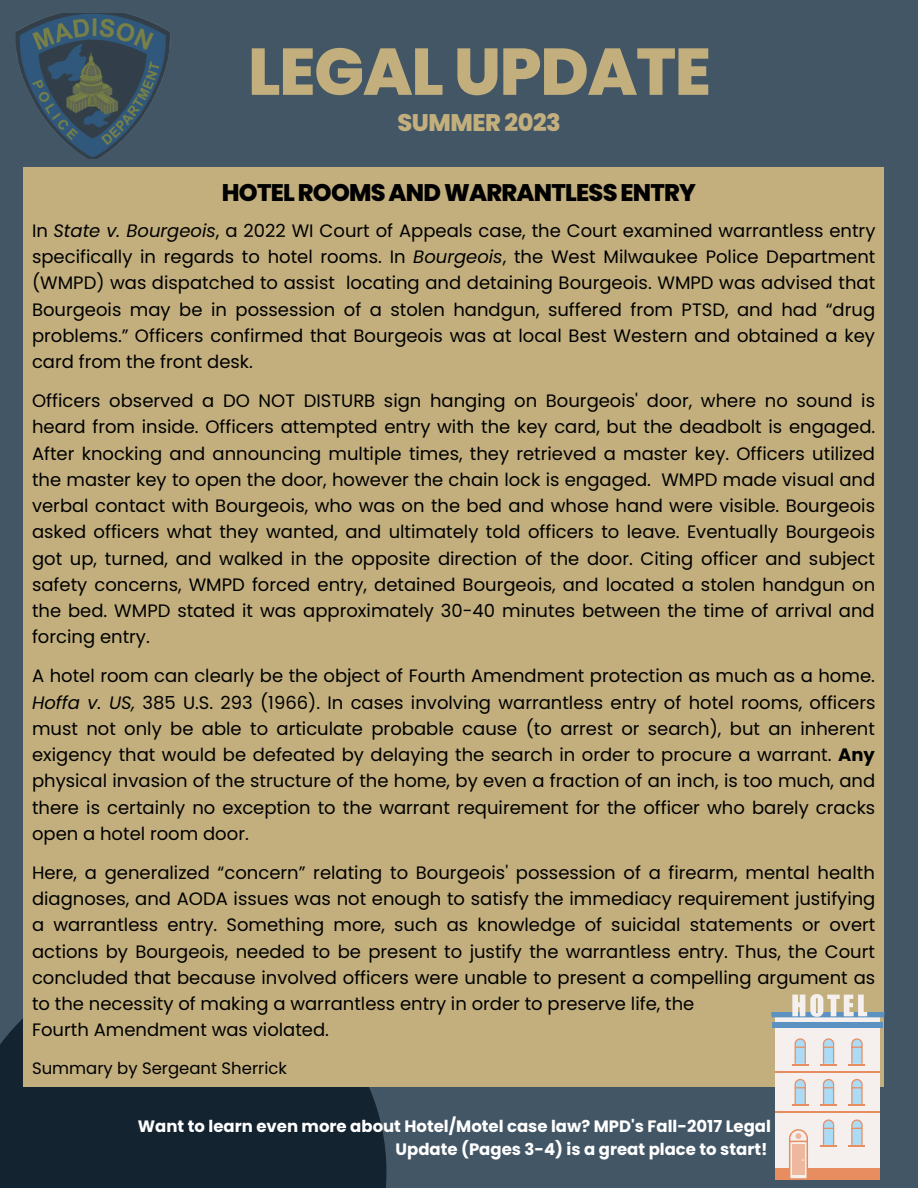
<style>
.page{position:relative;width:918px;height:1188px;background:#435666}
.page>*{position:absolute;margin:0;border:0;box-sizing:border-box;transform-origin:0 0}
.t1{font:800 66px "Poppins";letter-spacing:-.02em;color:#c2af7d}
.t2{font:800 24px "Poppins";letter-spacing:-.035em;color:#000}
.t3{font:800 24px "Poppins";letter-spacing:-.02em;color:#c2af7d}
.t4{font:18px/26.2px "Poppins";color:#000;text-align:justify}
.t5{font:700 16.5px/22.5px "Poppins";color:#fff;text-align:right}
.t6{font:16.5px "Poppins";color:#000}
.s1{font-style:italic}
.s2{font-weight:700}
</style>
<div class="page">
<div style="left:0;top:958px;width:386px;height:230px;background:#142330"></div>
<img style="left:15px;top:13px;width:155px;height:145px">
<div style="left:23px;top:168px;width:861px;height:919px;background:#c2af7d"></div>
<div style="left:775px;top:1017px;width:105px;height:163px;background:#f5f0ee"></div>
<div style="left:775px;top:1169px;width:105px;height:11px;background:#e88d5f"></div>
<div style="left:772px;top:1022px;width:111px;height:5px;background:#5b92c2"></div>
<hr style="left:775px;top:1071px;width:105px;height:1px;background:#e88d5f">
<hr style="left:775px;top:1112px;width:105px;height:1px;background:#e88d5f">
<svg style="left:771px;top:994px;width:114px;height:23px"></svg>
<svg style="left:789px;top:1038px;width:76px;height:141px"></svg>
<p class="t1" style="left:248px;top:26px;width:464px">LEGAL UPDATE</p>
<p class="t3" style="left:397px;top:106px;width:165px">SUMMER 2023</p>
<p class="t2" style="left:222px;top:176px;width:476px">HOTEL ROOMS AND WARRANTLESS ENTRY</p>
<p class="t4" style="left:32px;top:217px;width:845px">In <span class="s1">State v. Bourgeois</span>, a 2022 WI Court of Appeals case, the Court examined warrantless entry specifically in regards to hotel rooms. In <span class="s1">Bourgeois</span>, the West Milwaukee Police Department (WMPD) was dispatched to assist locating and detaining Bourgeois. WMPD was advised that Bourgeois may be in possession of a stolen handgun, suffered from PTSD, and had “drug problems.” Officers confirmed that Bourgeois was at local Best Western and obtained a key card from the front desk.</p>
<p class="t4" style="left:32px;top:388px;width:845px">Officers observed a DO NOT DISTURB sign hanging on Bourgeois' door, where no sound is heard from inside. Officers attempted entry with the key card, but the deadbolt is engaged.<br>After knocking and announcing multiple times, they retrieved a master key. Officers utilized the master key to open the door, however the chain lock is engaged. WMPD made visual and verbal contact with Bourgeois, who was on the bed and whose hand were visible. Bourgeois asked officers what they wanted, and ultimately told officers to leave. Eventually Bourgeois got up, turned, and walked in the opposite direction of the door. Citing officer and subject safety concerns, WMPD forced entry, detained Bourgeois, and located a stolen handgun on the bed. WMPD stated it was approximately 30-40 minutes between the time of arrival and forcing entry.</p>
<p class="t4" style="left:32px;top:663px;width:845px">A hotel room can clearly be the object of Fourth Amendment protection as much as a home.<br><span class="s1">Hoffa v. US,</span> 385 U.S. 293 (1966). In cases involving warrantless entry of hotel rooms, officers must not only be able to articulate probable cause (to arrest or search), but an inherent exigency that would be defeated by delaying the search in order to procure a warrant. <span class="s2">Any </span>physical invasion of the structure of the home, by even a fraction of an inch, is too much, and there is certainly no exception to the warrant requirement for the officer who barely cracks open a hotel room door.</p>
<p class="t4" style="left:32px;top:859px;width:845px">Here, a generalized “concern” relating to Bourgeois' possession of a firearm, mental health diagnoses, and AODA issues was not enough to satisfy the immediacy requirement justifying a warrantless entry. Something more, such as knowledge of suicidal statements or overt actions by Bourgeois, needed to be present to justify the warrantless entry. Thus, the Court concluded that because involved officers were unable to present a compelling argument as to the necessity of making a warrantless entry in order to preserve life, the</p>
<p class="t4" style="left:32px;top:1017px;width:299px">Fourth Amendment was violated.</p>
<p class="t6" style="left:32px;top:1057px;width:256px">Summary by Sergeant Sherrick</p>
<p class="t5" style="left:138px;top:1115px;width:635px">Want to learn even more about Hotel/Motel case law? MPD's Fall-2017 Legal<br>Update (Pages 3-4) is a great place to start!</p>
</div>
